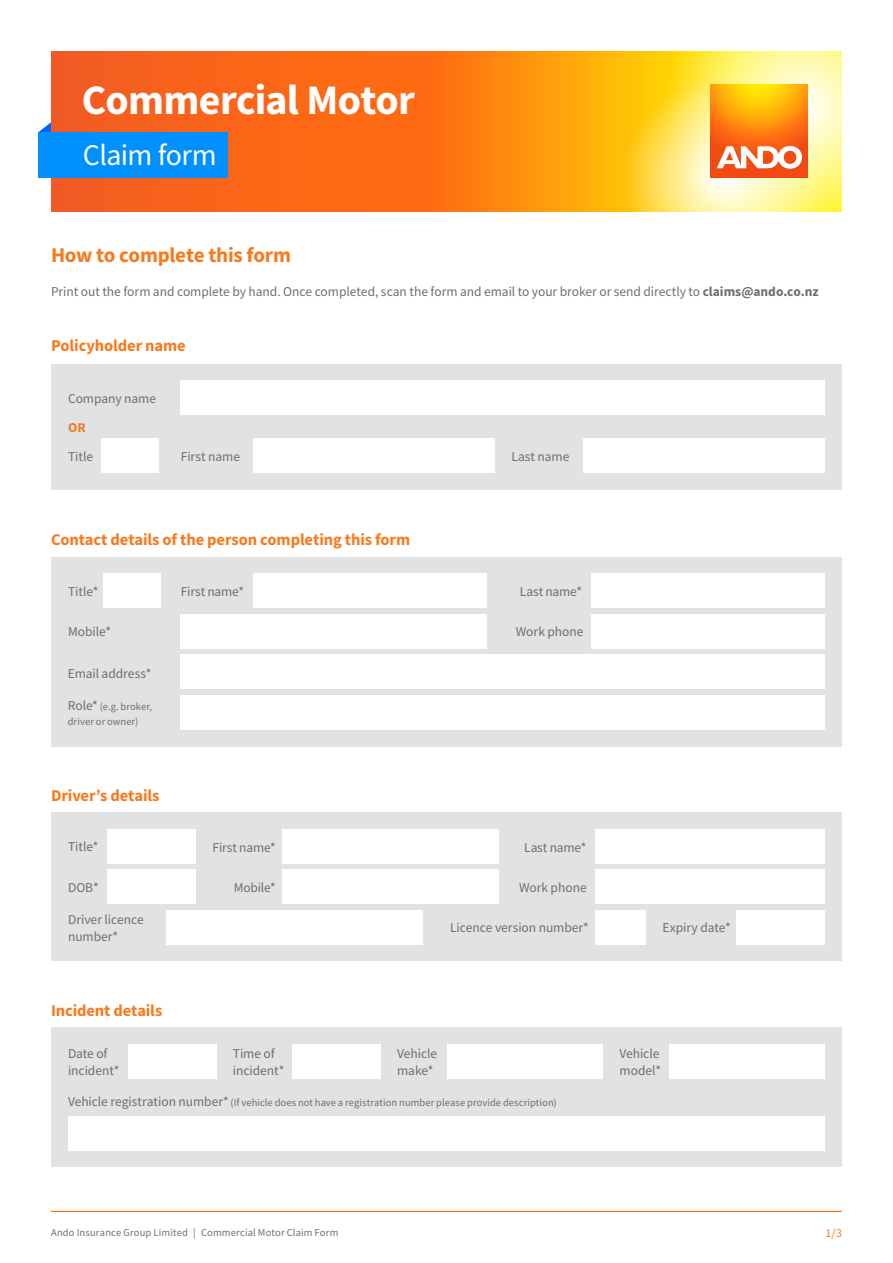
<style>
.page{position:relative;width:893px;height:1263px;background:#fff}
.page>*{position:absolute;margin:0;border:0;box-sizing:border-box;transform-origin:0 0}
.t1{font:700 42px "Source Sans Pro";letter-spacing:-.015em;color:#fff}
.t2{font:30px "Source Sans Pro";letter-spacing:-.02em;color:#fff}
.heading1{font:700 21px "Source Sans Pro";letter-spacing:-.01em;color:#f57b20}
.heading2{font:700 16.5px "Source Sans Pro";letter-spacing:-.005em;color:#f57b20}
.body-copy{font:13.5px/16.5px "Source Sans Pro";letter-spacing:-.005em;color:#6e6e6e}
.t3{font:700 13.5px "Source Sans Pro";color:#f57b20}
.t4{font:12px "Source Sans Pro";color:#f57b20}
.body-copy-2{font:10.5px/15px "Source Sans Pro";letter-spacing:.01em;color:#6e6e6e}
.s1{font-weight:700}
.s2{font-size:13.5px}
</style>
<div class="page">
<div style="left:51px;top:364px;width:791px;height:126px;background:#e1e2e4"></div>
<div style="left:51px;top:812px;width:791px;height:149px;background:#e1e2e4"></div>
<div style="left:51px;top:1027px;width:791px;height:140px;background:#e1e2e4"></div>
<div style="left:51px;top:557px;width:791px;height:189px;background:#e1e2e4"></div>
<div style="left:181px;top:381px;width:644px;height:34px;background:#fff"></div>
<div style="left:181px;top:695px;width:644px;height:34px;background:#fff"></div>
<div style="left:181px;top:655px;width:644px;height:34px;background:#fff"></div>
<div style="left:181px;top:614px;width:306px;height:34px;background:#fff"></div>
<div style="left:167px;top:910px;width:256px;height:34px;background:#fff"></div>
<div style="left:68px;top:1116px;width:757px;height:34px;background:#fff"></div>
<div style="left:596px;top:910px;width:50px;height:34px;background:#fff"></div>
<div style="left:736px;top:910px;width:89px;height:34px;background:#fff"></div>
<div style="left:107px;top:870px;width:89px;height:34px;background:#fff"></div>
<div style="left:591px;top:614px;width:234px;height:34px;background:#fff"></div>
<div style="left:101px;top:439px;width:58px;height:34px;background:#fff"></div>
<div style="left:253px;top:439px;width:241px;height:34px;background:#fff"></div>
<div style="left:584px;top:439px;width:241px;height:34px;background:#fff"></div>
<div style="left:104px;top:574px;width:57px;height:34px;background:#fff"></div>
<div style="left:107px;top:829px;width:89px;height:34px;background:#fff"></div>
<div style="left:253px;top:574px;width:234px;height:34px;background:#fff"></div>
<div style="left:282px;top:829px;width:217px;height:34px;background:#fff"></div>
<div style="left:282px;top:870px;width:217px;height:34px;background:#fff"></div>
<div style="left:591px;top:574px;width:234px;height:34px;background:#fff"></div>
<div style="left:596px;top:829px;width:229px;height:34px;background:#fff"></div>
<div style="left:596px;top:870px;width:229px;height:34px;background:#fff"></div>
<div style="left:128px;top:1044px;width:89px;height:35px;background:#fff"></div>
<div style="left:292px;top:1044px;width:89px;height:35px;background:#fff"></div>
<div style="left:447px;top:1044px;width:156px;height:35px;background:#fff"></div>
<div style="left:669px;top:1044px;width:156px;height:35px;background:#fff"></div>
<svg style="left:38px;top:122px;width:13px;height:10px"></svg>
<svg style="left:51px;top:51px;width:562px;height:161px;background:#fc7414"></svg>
<svg style="left:613px;top:51px;width:229px;height:161px;background:#fed15c"></svg>
<div style="left:38px;top:132px;width:190px;height:46px;background:#0090ff"></div>
<hr style="left:51px;top:1211px;width:791px;height:1px;background:#ff6a13">
<p class="t1" style="left:82px;top:72px;width:335px">Commercial Motor</p>
<p class="t2" style="left:83px;top:136px;width:135px">Claim form</p>
<p class="heading1" style="left:51px;top:241px;width:242px">How to complete this form</p>
<p class="body-copy" style="left:51px;top:283px;width:769px">Print out the form and complete by hand. Once completed, scan the form and email to your broker or send directly to <span class="s1">claims@ando.co.nz</span></p>
<p class="heading2" style="left:51px;top:335px;width:136px">Policyholder name</p>
<p class="body-copy" style="left:68px;top:390px;width:90px">Company name</p>
<p class="t3" style="left:68px;top:418px;width:19px">OR</p>
<p class="body-copy" style="left:68px;top:448px;width:27px">Title</p>
<p class="body-copy" style="left:181px;top:448px;width:61px">First name</p>
<p class="body-copy" style="left:511px;top:448px;width:60px">Last name</p>
<p class="heading2" style="left:51px;top:528px;width:361px">Contact details of the person completing this form</p>
<p class="body-copy" style="left:68px;top:583px;width:32px">Title*</p>
<p class="body-copy" style="left:181px;top:583px;width:65px">First name*</p>
<p class="body-copy" style="left:520px;top:583px;width:64px">Last name*</p>
<p class="body-copy" style="left:68px;top:623px;width:44px">Mobile*</p>
<p class="body-copy" style="left:516px;top:623px;width:69px">Work phone</p>
<p class="body-copy" style="left:68px;top:665px;width:85px">Email address*</p>
<p class="body-copy-2" style="left:68px;top:699px;width:86px"><span class="s2">Role*</span> (e.g. broker, driver or owner)</p>
<p class="heading2" style="left:51px;top:784px;width:110px">Driver’s details</p>
<p class="body-copy" style="left:68px;top:838px;width:32px">Title*</p>
<p class="body-copy" style="left:68px;top:879px;width:32px">DOB*</p>
<p class="body-copy" style="left:68px;top:911px;width:77px">Driver licence number*</p>
<p class="heading2" style="left:51px;top:999px;width:113px">Incident details</p>
<p class="body-copy" style="left:213px;top:839px;width:65px">First name*</p>
<p class="body-copy" style="left:234px;top:879px;width:44px">Mobile*</p>
<p class="body-copy" style="left:524px;top:839px;width:64px">Last name*</p>
<p class="body-copy" style="left:519px;top:879px;width:69px">Work phone</p>
<p class="body-copy" style="left:450px;top:919px;width:140px">Licence version number*</p>
<p class="body-copy" style="left:662px;top:919px;width:70px">Expiry date*</p>
<p class="body-copy" style="left:68px;top:1045px;width:53px">Date of incident*</p>
<p class="body-copy" style="left:233px;top:1045px;width:53px">Time of incident*</p>
<p class="body-copy" style="left:397px;top:1045px;width:41px">Vehicle make*</p>
<p class="body-copy" style="left:619px;top:1045px;width:43px">Vehicle model*</p>
<p class="body-copy-2" style="left:68px;top:1095px;width:490px"><span class="s2">Vehicle registration number*</span> (If vehicle does not have a registration number please provide description)</p>
<p class="body-copy-2" style="left:51px;top:1225px;width:289px">Ando Insurance Group Limited | Commercial Motor Claim Form</p>
<p class="t4" style="left:825px;top:1226px;width:18px">1/3</p>
</div>
